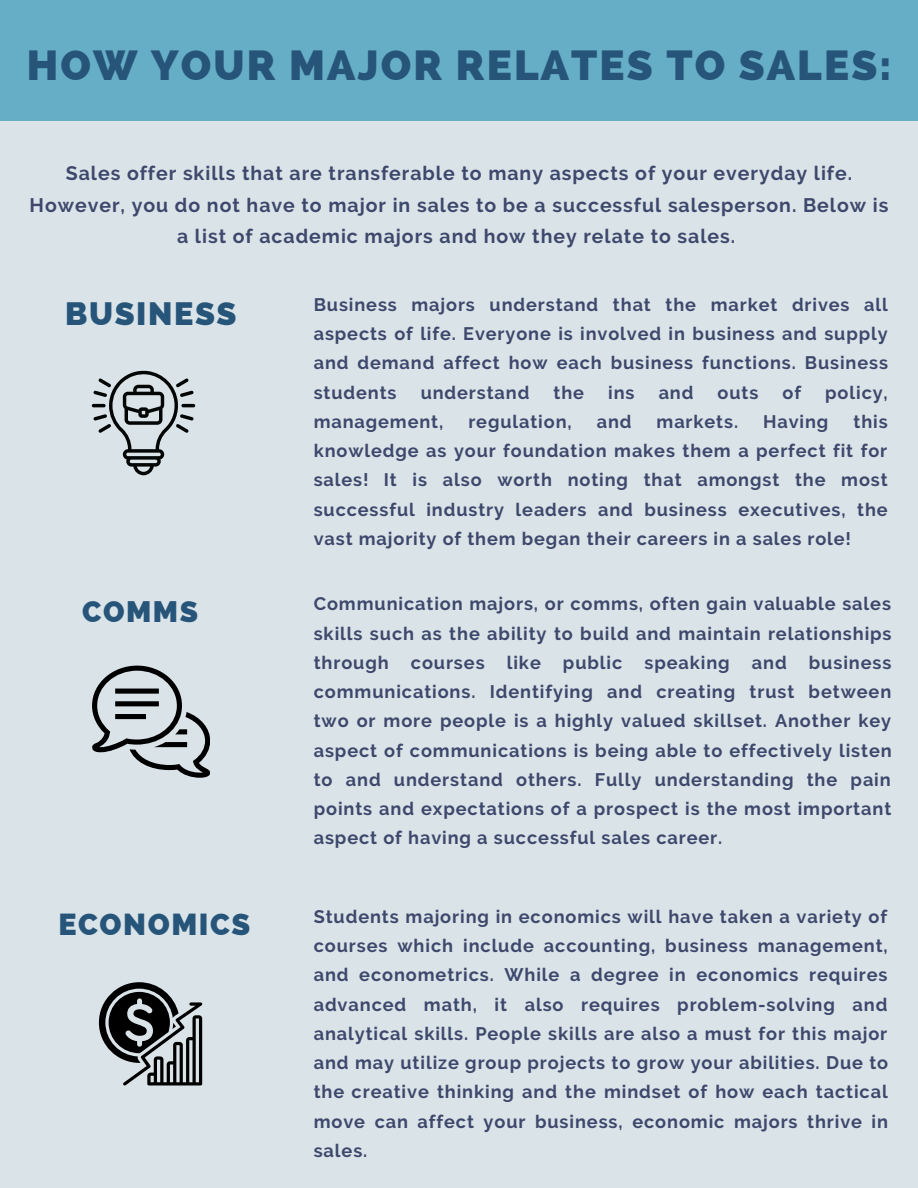
<style>
.page{position:relative;width:918px;height:1188px;background:#dae4e8}
.page>*{position:absolute;margin:0;border:0;box-sizing:border-box;transform-origin:0 0}
.t1{font:800 42px "Raleway";letter-spacing:.05em;color:#27557a}
.t2{font:800 32.4px "Raleway";letter-spacing:.05em;color:#27557a}
.t3{font:800 30.45px "Raleway";letter-spacing:.05em;color:#27557a}
.t4{font:800 29.7px "Raleway";letter-spacing:.05em;color:#27557a}
.t5{font:700 19.5px/31.5px "Raleway";letter-spacing:.05em;color:#3e486c;text-align:center}
.t6{font:700 18.15px/29.2px "Raleway";letter-spacing:.05em;color:#3e486c;text-align:justify}
</style>
<div class="page">
<div style="left:0;top:0;width:918px;height:120px;background:#66aec5"></div>
<hr style="left:181px;top:404px;width:14px;height:3px;background:#040606;border-radius:2px">
<hr style="left:92px;top:404px;width:14px;height:3px;background:#040606;border-radius:2px">
<svg style="left:93px;top:370px;width:101px;height:105px"></svg>
<svg style="left:92px;top:666px;width:118px;height:112px"></svg>
<svg style="left:99px;top:982px;width:103px;height:103px"></svg>
<p class="t1" style="left:27px;top:40px;width:866px">HOW YOUR MAJOR RELATES TO SALES:</p>
<p class="t5" style="left:30px;top:158px;width:860px">Sales offer skills that are transferable to many aspects of your everyday life.<br>However, you do not have to major in sales to be a successful salesperson. Below is a list of academic majors and how they relate to sales.</p>
<p class="t2" style="left:65px;top:294px;width:173px">BUSINESS</p>
<p class="t6" style="left:314px;top:290px;width:576px">Business majors understand that the market drives all aspects of life. Everyone is involved in business and supply and demand affect how each business functions. Business students</p>
<p class="t6" style="left:421px;top:377px;width:110px">understand</p>
<p class="t6" style="left:554px;top:377px;width:32px">the</p>
<p class="t6" style="left:608px;top:377px;width:28px">ins</p>
<p class="t6" style="left:659px;top:377px;width:36px">and</p>
<p class="t6" style="left:718px;top:377px;width:42px">outs</p>
<p class="t6" style="left:783px;top:377px;width:20px">of</p>
<p class="t6" style="left:825px;top:377px;width:64px">policy,</p>
<p class="t6" style="left:314px;top:407px;width:131px">management,</p>
<p class="t6" style="left:468px;top:407px;width:105px">regulation,</p>
<p class="t6" style="left:597px;top:407px;width:36px">and</p>
<p class="t6" style="left:657px;top:407px;width:83px">markets.</p>
<p class="t6" style="left:763px;top:407px;width:67px">Having</p>
<p class="t6" style="left:314px;top:407px;width:576px;text-indent:540px">this knowledge as your foundation makes them a perfect fit for sales! It is also worth noting that amongst the most successful industry leaders and business executives, the vast majority of them began their careers in a sales role!</p>
<p class="t4" style="left:82px;top:594px;width:117px">COMMS</p>
<p class="t6" style="left:314px;top:589px;width:580px">Communication majors, or comms, often gain valuable sales skills such as the ability to build and maintain relationships through courses like public speaking and business communications. Identifying and creating trust between two or more people is a highly valued skillset. Another key aspect of communications is being able to effectively listen to and understand others. Fully understanding the pain points and expectations of a prospect is the most important aspect of having a successful sales career.</p>
<p class="t3" style="left:59px;top:907px;width:193px">ECONOMICS</p>
<p class="t6" style="left:314px;top:902px;width:576px">Students majoring in economics will have taken a variety of courses which include accounting, business management, and econometrics. While a degree in economics requires advanced math, it also requires problem-solving and analytical skills. People skills are also a must for this major and may utilize group projects to grow your abilities. Due to the creative thinking and the mindset of how each tactical move can affect your business, economic majors thrive in sales.</p>
</div>
